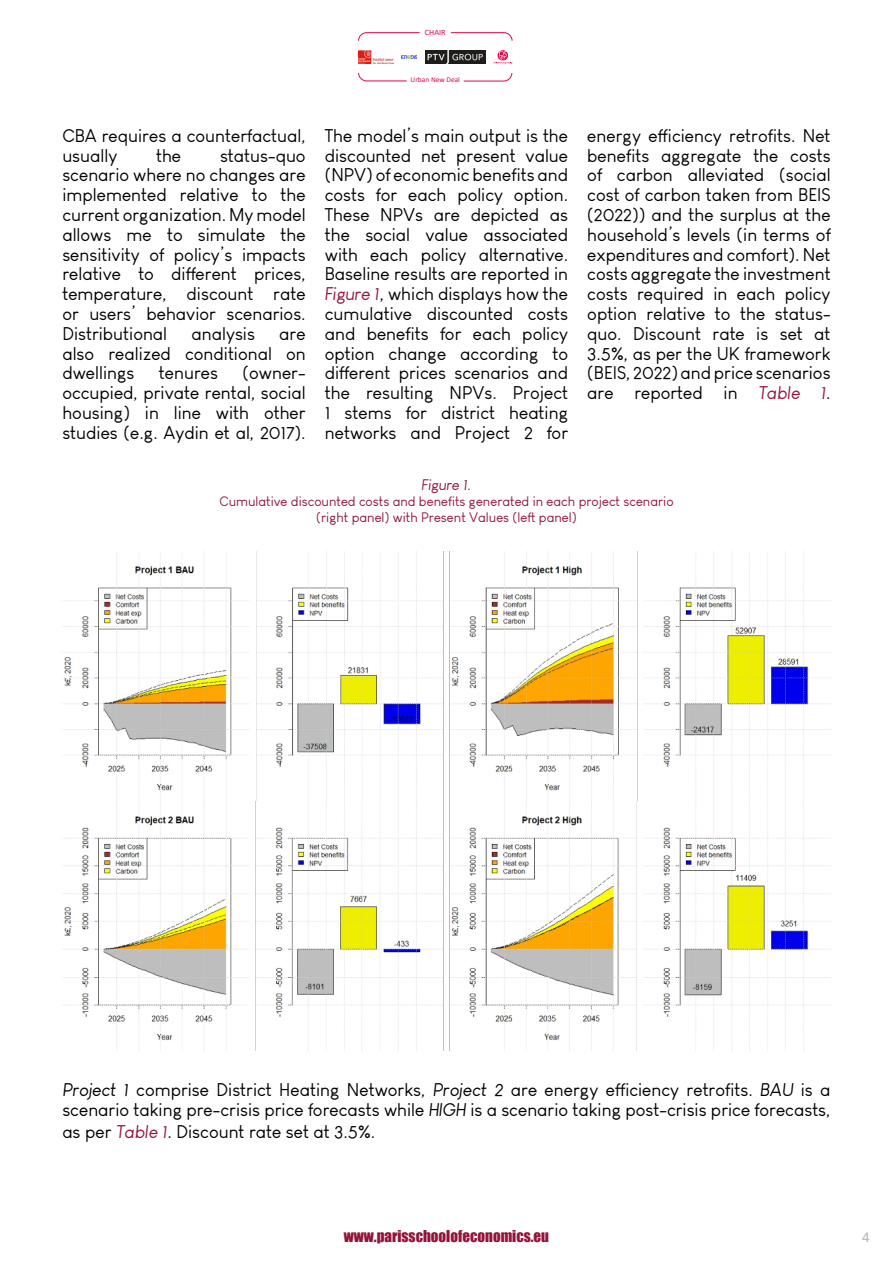
<style>
.page{position:relative;width:893px;height:1263px;background:#fff}
.page>*{position:absolute;margin:0;border:0;box-sizing:border-box;transform-origin:0 0}
.t1{font:18px/19.8px "Louis George Cafe";color:#000;text-align:justify}
.t2{font:15px "Impact";color:#921539}
.t3{font:italic 15px "Louis George Cafe";color:#921539}
.t4{font:15px "Calibri";color:#b5b5b5}
.t5{font:13.5px/16.2px "Louis George Cafe";color:#921539;text-align:center}
.t6{font:8.25px "Calibri";color:#dd0947}
.t7{font:7.5px "Calibri";color:#dd0947}
.s1{font-style:italic;color:#921539}
.s2{font-style:italic}
</style>
<div class="page">
<svg style="left:358px;top:32px;width:62px;height:9px"></svg>
<svg style="left:450px;top:32px;width:63px;height:9px"></svg>
<svg style="left:493px;top:51px;width:20px;height:13px"></svg>
<img style="left:358px;top:50px;width:35px;height:14px">
<img style="left:402px;top:55px;width:15px;height:4px">
<img style="left:425px;top:50px;width:60px;height:14px">
<svg style="left:358px;top:72px;width:49px;height:10px"></svg>
<svg style="left:463px;top:73px;width:50px;height:9px"></svg>
<img style="left:62px;top:552px;width:769px;height:499px">
<p class="t6" style="left:425px;top:27px;width:22px">CHAIR</p>
<p class="t1" style="left:62px;top:126px;width:245px">CBA requires a counterfactual, usually</p>
<p class="t1" style="left:62px;top:145px;width:245px;text-indent:158px">status-quo scenario where no changes are implemented relative to the current organization. My model allows me to simulate the sensitivity of policy’s impacts relative to different prices, temperature, discount rate or users’ behavior scenarios.<br>Distributional</p>
<p class="t1" style="left:156px;top:145px;width:27px">the</p>
<p class="t1" style="left:192px;top:324px;width:65px">analysis</p>
<p class="t1" style="left:62px;top:324px;width:245px;text-indent:217px">are also realized conditional on dwellings</p>
<p class="t1" style="left:62px;top:363px;width:245px;text-indent:180px">(owner&shy;occupied, private rental, social housing) in line with other studies (e.g. Aydin et al, 2017).</p>
<p class="t1" style="left:159px;top:363px;width:61px">tenures</p>
<p class="t7" style="left:411px;top:75px;width:51px">Urban New Deal</p>
<p class="t1" style="left:325px;top:126px;width:245px">The model’s main output is the discounted net present value (NPV) of economic benefits and costs for each policy option.<br>These NPVs are depicted as the social value associated with each policy alternative.<br>Baseline results are reported in <span class="s1">Figure 1</span>, which displays how the cumulative discounted costs and benefits for each policy option change according to different prices scenarios and the resulting NPVs. Project 1 stems for district heating networks and Project 2 for</p>
<p class="t1" style="left:587px;top:126px;width:245px">energy efficiency retrofits. Net benefits aggregate the costs of carbon alleviated (social cost of carbon taken from BEIS (2022)) and the surplus at the household’s levels (in terms of expenditures and comfort). Net costs aggregate the investment costs required in each policy option relative to the status&shy;quo. Discount rate is set at 3.5%, as per the UK framework (BEIS, 2022) and price scenarios are reported in <span class="s1">Table 1</span>.</p>
<p class="t3" style="left:422px;top:476px;width:51px">Figure 1.</p>
<p class="t5" style="left:219px;top:493px;width:456px">Cumulative discounted costs and benefits generated in each project scenario (right panel) with Present Values (left panel)</p>
<p class="t1" style="left:62px;top:1080px;width:770px"><span class="s2">Project 1</span> comprise District Heating Networks, <span class="s2">Project 2</span> are energy efficiency retrofits. <span class="s2">BAU</span> is a scenario taking pre-crisis price forecasts while <span class="s2">HIGH</span> is a scenario taking post-crisis price forecasts,</p>
<p class="t1" style="left:62px;top:1121px;width:314px">as per <span class="s1">Table 1</span>. Discount rate set at 3.5%.</p>
<p class="t2" style="left:344px;top:1224px;width:207px">www.parisschoolofeconomics.eu</p>
<p class="t4" style="left:862px;top:1226px;width:9px">4</p>
</div>
